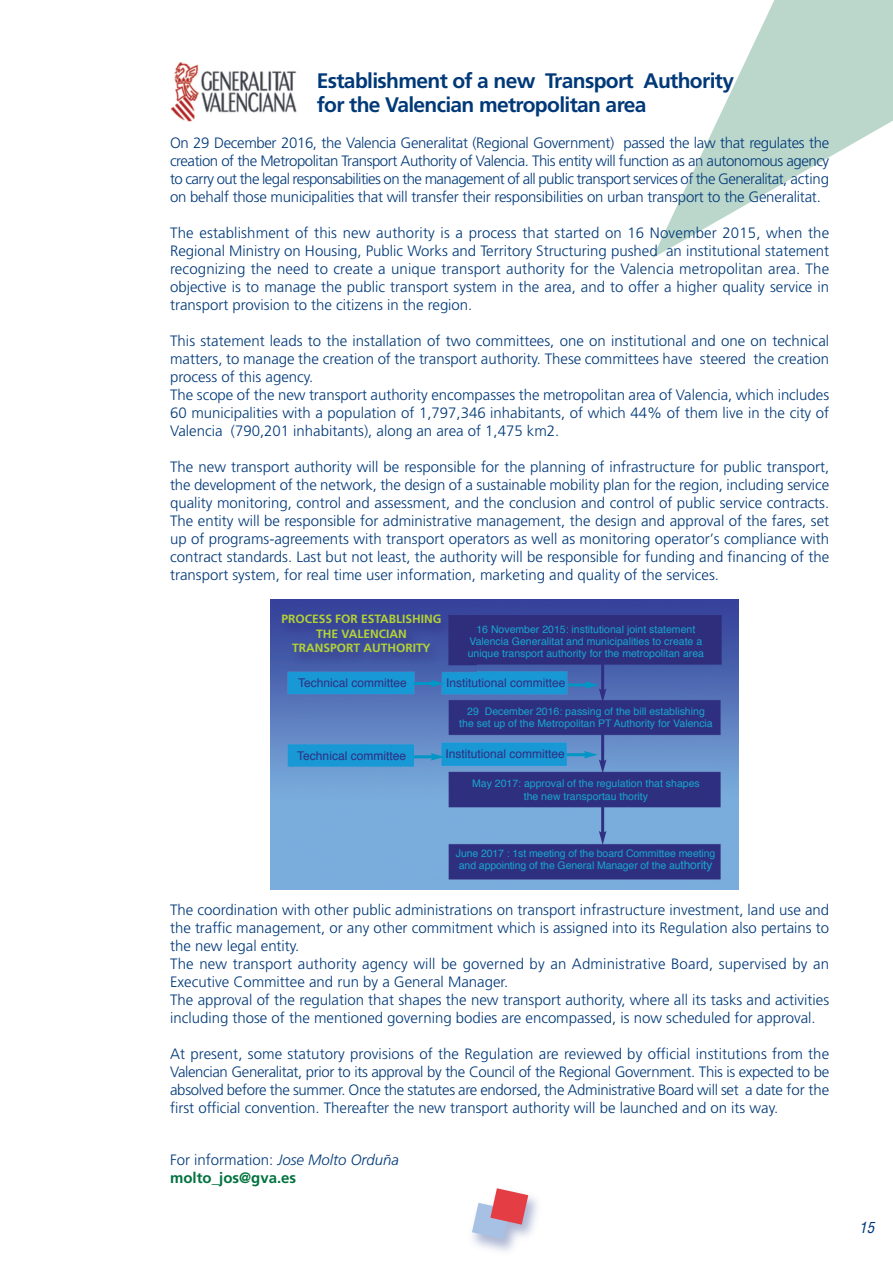
<style>
.page{position:relative;width:893px;height:1263px;background:#fff}
.page>*{position:absolute;margin:0;border:0;box-sizing:border-box;transform-origin:0 0}
.t1{font:700 21px/24px "Frutiger";letter-spacing:-.03em;color:#013978}
.t2{font:300 15px/18px "Frutiger";color:#013978;text-align:justify}
.t3{font:700 15px/18px "Frutiger";color:#00723e}
.t4{font:italic condensed 15px "Helvetica";color:#013978}
.t5{font:12px "Helvetica";color:#302f81}
.t6{font:700 12px/14.4px "Frutiger";color:#b3d234;text-align:center}
.t7{font:10.5px/12px "Helvetica";color:#19a4cd;text-align:center}
.s1{font-size:12px}
.s2{font-weight:300;color:#013978}
.s3{font-weight:300;font-style:italic;color:#013978}
</style>
<div class="page">
<svg style="left:652px;top:0;width:241px;height:258px"></svg>
<img style="left:171px;top:63px;width:126px;height:59px">
<img style="left:271px;top:599px;width:467px;height:290px">
<img style="left:270px;top:605px;width:207px;height:78px">
<hr style="left:601px;top:662px;width:3px;height:29px;background:#302f81">
<hr style="left:601px;top:733px;width:3px;height:29px;background:#302f81">
<hr style="left:601px;top:804px;width:3px;height:30px;background:#302f81">
<svg style="left:599px;top:831px;width:7px;height:14px"></svg>
<hr style="left:413px;top:682px;width:20px;height:3px;background:#0096c5">
<svg style="left:431px;top:680px;width:13px;height:7px"></svg>
<hr style="left:568px;top:683px;width:20px;height:3px;background:#0096c5">
<svg style="left:585px;top:681px;width:21px;height:21px"></svg>
<hr style="left:567px;top:753px;width:20px;height:3px;background:#0096c5">
<svg style="left:584px;top:751px;width:22px;height:22px"></svg>
<hr style="left:414px;top:755px;width:19px;height:3px;background:#0096c5">
<svg style="left:431px;top:753px;width:14px;height:7px"></svg>
<svg style="left:472px;top:1188px;width:56px;height:51px"></svg>
<h1 class="t1" style="left:317px;top:70px;width:419px">Establishment of a new Transport Authority for the Valencian metropolitan area</h1>
<p class="t2" style="left:170px;top:135px;width:661px">On 29 December 2016, the Valencia Generalitat (Regional Government) passed the law that regulates the creation of the Metropolitan Transport Authority of Valencia. This entity will function as an autonomous agency to carry out the legal responsabilities on the management of all public transport services of the Generalitat, acting on behalf those municipalities that will transfer their responsibilities on urban transport to the Generalitat.</p>
<p class="t2" style="left:170px;top:225px;width:661px">The establishment of this new authority is a process that started on 16 November 2015, when the Regional Ministry on Housing, Public Works and Territory Structuring pushed an institutional statement recognizing the need to create a unique transport authority for the Valencia metropolitan area. The objective is to manage the public transport system in the area, and to offer a higher quality service in transport provision to the citizens in the region.</p>
<p class="t2" style="left:170px;top:333px;width:661px;text-align:left">This statement leads to the installation of two committees, one on institutional and one on technical matters, to manage the creation of the transport authority. These committees have steered the creation process of this agency.<br>The scope of the new transport authority encompasses the metropolitan area of Valencia, which includes 60 municipalities with a population of 1,797,346 inhabitants, of which 44% of them live in the city of Valencia (790,201 inhabitants), along an area of 1,475 km2.</p>
<p class="t2" style="left:170px;top:459px;width:661px">The new transport authority will be responsible for the planning of infrastructure for public transport, the development of the network, the design of a sustainable mobility plan for the region, including service quality monitoring, control and assessment, and the conclusion and control of public service contracts.<br>The entity will be responsible for administrative management, the design and approval of the fares, set up of programs-agreements with transport operators as well as monitoring operator’s compliance with contract standards. Last but not least, the authority will be responsible for funding and financing of the transport system, for real time user information, marketing and quality of the services.</p>
<p class="t6" style="left:281px;top:613px;width:162px">PROCESS FOR ESTABLISHING<br>THE VALENCIAN<br>TRANSPORT AUTHORITY</p>
<p class="t7" style="left:468px;top:624px;width:238px">16 November 2015: institutional joint statement<br>Valencia Generalitat and municipalities to create a unique transport authority for the metropolitan area</p>
<p class="t5" style="left:298px;top:678px;width:110px">Technical committee</p>
<p class="t5" style="left:297px;top:750px;width:110px">Technical committee</p>
<p class="t5" style="left:446px;top:678px;width:121px">Institutional committee</p>
<p class="t7" style="left:459px;top:706px;width:255px">29 December 2016: passing of the bill establishing the set up of the Metropolitan PT Authority for Valencia</p>
<p class="t5" style="left:446px;top:749px;width:121px">Institutional committee</p>
<p class="t7" style="left:472px;top:779px;width:229px">May 2017: approval of the regulation that shapes the new transportau thority</p>
<p class="t7" style="left:456px;top:848px;width:261px;text-align:left">June 2017 : 1st meeting of the board Committee meeting and appointing of the General Manager of the au<span class="s1">thority</span></p>
<p class="t2" style="left:170px;top:901px;width:661px;text-align:left">The coordination with other public administrations on transport infrastructure investment, land use and the traffic management, or any other commitment which is assigned into its Regulation also pertains to the new legal entity.<br>The new transport authority agency will be governed by an Administrative Board, supervised by an Executive Committee and run by a General Manager.<br>The approval of the regulation that shapes the new transport authority, where all its tasks and activities including those of the mentioned governing bodies are encompassed, is now scheduled for approval.</p>
<p class="t2" style="left:170px;top:1045px;width:661px">At present, some statutory provisions of the Regulation are reviewed by official institutions from the Valencian Generalitat, prior to its approval by the Council of the Regional Government. This is expected to be absolved before the summer. Once the statutes are endorsed, the Administrative Board will set a date for the first official convention. Thereafter the new transport authority will be launched and on its way.</p>
<p class="t3" style="left:170px;top:1152px;width:230px"><span class="s2">For information:</span> <span class="s3">Jose Molto Orduña </span>molto_jos@gva.es</p>
<p class="t4" style="left:859px;top:1219px;width:17px">15</p>
</div>
